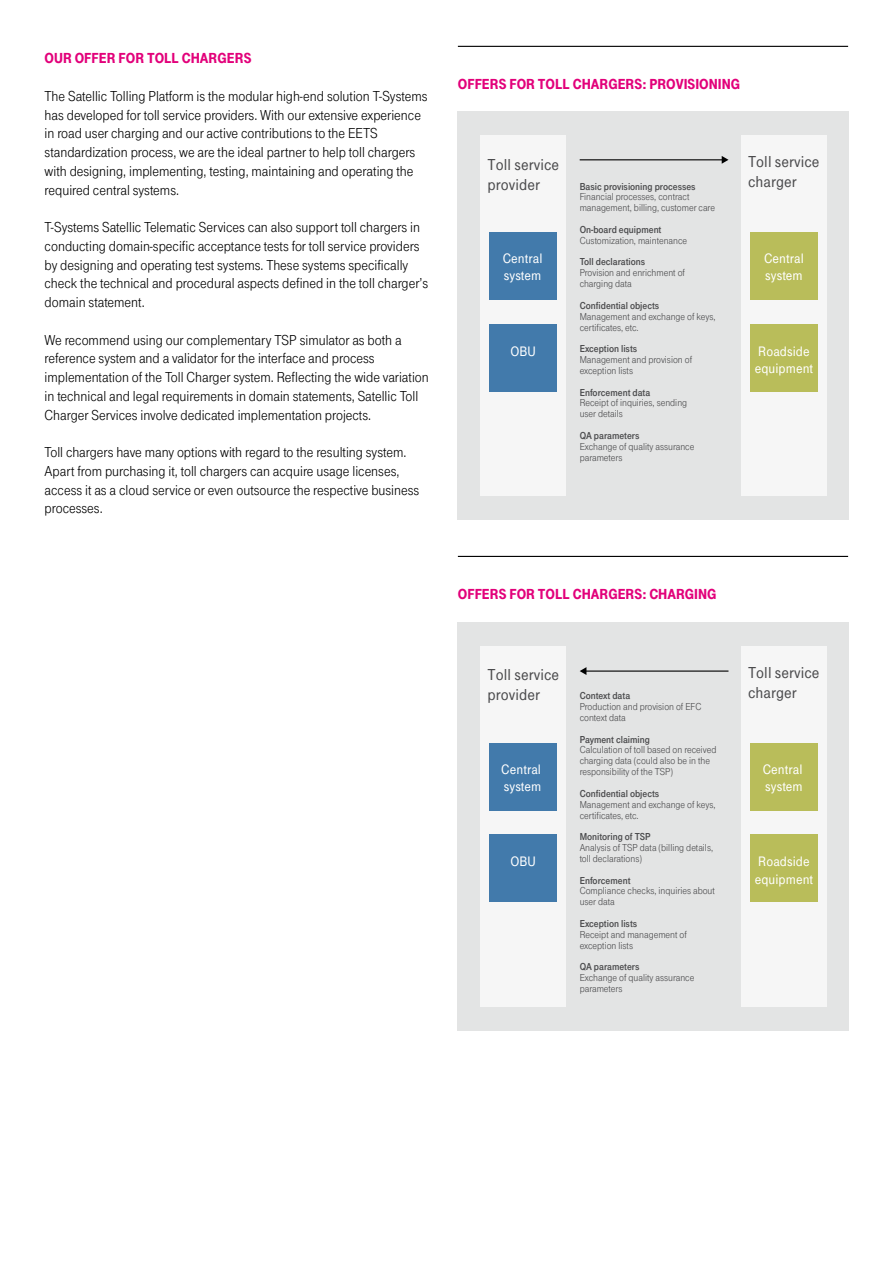
<style>
.page{position:relative;width:893px;height:1263px;background:#fff}
.page>*{position:absolute;margin:0;border:0;box-sizing:border-box;transform-origin:0 0}
.t1{font:16.5px/19.8px "Tele Grotesk Halb";letter-spacing:.005em;color:#4b4b4d}
.t2{font:15px/18.8px "Tele Grotesk Norm";color:#000}
.t3{font:900 15px "Tele Grotesk Headline";color:#e2007a}
.t4{font:14.25px/17.1px "Tele Grotesk Halb";letter-spacing:.005em;color:#fff}
.t5{font:10.5px/10.8px "Tele Grotesk Norm";color:#4b4b4d}
.t6{font:10.5px "Tele Grotesk Fett";color:#4b4b4d}
</style>
<div class="page">
<div style="left:458px;top:112px;width:391px;height:408px;background:#e3e4e4"></div>
<div style="left:480px;top:135px;width:85px;height:361px;background:#f6f6f6"></div>
<hr style="left:580px;top:159px;width:143px;height:1px;background:#000">
<svg style="left:722px;top:156px;width:6px;height:8px"></svg>
<div style="left:741px;top:135px;width:85px;height:361px;background:#f6f6f6"></div>
<div style="left:750px;top:232px;width:68px;height:68px;background:#b9bd5a"></div>
<div style="left:750px;top:324px;width:68px;height:67px;background:#b9bd5a"></div>
<div style="left:489px;top:232px;width:67px;height:68px;background:#427aab"></div>
<div style="left:489px;top:324px;width:67px;height:67px;background:#427aab"></div>
<div style="left:458px;top:622px;width:391px;height:408px;background:#e3e4e4"></div>
<div style="left:480px;top:646px;width:85px;height:361px;background:#f6f6f6"></div>
<div style="left:741px;top:646px;width:85px;height:361px;background:#f6f6f6"></div>
<div style="left:750px;top:743px;width:68px;height:67px;background:#b9bd5a"></div>
<div style="left:750px;top:834px;width:68px;height:68px;background:#b9bd5a"></div>
<div style="left:489px;top:743px;width:67px;height:67px;background:#427aab"></div>
<div style="left:489px;top:834px;width:67px;height:68px;background:#427aab"></div>
<hr style="left:585px;top:670px;width:143px;height:2px;background:#000">
<svg style="left:580px;top:667px;width:6px;height:8px"></svg>
<hr style="left:458px;top:556px;width:390px;height:1px;background:#000">
<hr style="left:458px;top:46px;width:390px;height:1px;background:#000">
<p class="t3" style="left:45px;top:50px;width:208px">OUR OFFER FOR TOLL CHARGERS</p>
<p class="t2" style="left:45px;top:87px;width:384px">The Satellic Tolling Platform is the modular high-end solution T-Systems has developed for toll service providers. With our extensive experience in road user charging and our active contributions to the EETS standardization process, we are the ideal partner to help toll chargers with designing, implementing, testing, maintaining and operating the required central systems.</p>
<p class="t2" style="left:45px;top:218px;width:385px">T-Systems Satellic Telematic Services can also support toll chargers in conducting domain-specific acceptance tests for toll service providers by designing and operating test systems. These systems specifically check the technical and procedural aspects defined in the toll charger’s domain statement.</p>
<p class="t2" style="left:45px;top:331px;width:386px">We recommend using our complementary TSP simulator as both a reference system and a validator for the interface and process implementation of the Toll Charger system. Reflecting the wide variation in technical and legal requirements in domain statements, Satellic Toll Charger Services involve dedicated implementation projects.</p>
<p class="t2" style="left:45px;top:443px;width:376px">Toll chargers have many options with regard to the resulting system.<br>Apart from purchasing it, toll chargers can acquire usage licenses, access it as a cloud service or even outsource the respective business processes.</p>
<p class="t3" style="left:458px;top:76px;width:284px">OFFERS FOR TOLL CHARGERS: PROVISIONING</p>
<p class="t1" style="left:488px;top:155px;width:73px">Toll service provider</p>
<p class="t4" style="left:503px;top:250px;width:41px">Central system</p>
<p class="t4" style="left:510px;top:343px;width:27px">OBU</p>
<p class="t6" style="left:580px;top:180px;width:117px">Basic provisioning processes</p>
<p class="t5" style="left:580px;top:192px;width:137px">Financial processes, contract management, billing, customer care</p>
<p class="t6" style="left:580px;top:224px;width:83px">On-board equipment</p>
<p class="t5" style="left:580px;top:235px;width:109px">Customization, maintenance</p>
<p class="t6" style="left:580px;top:256px;width:67px">Toll declarations</p>
<p class="t5" style="left:580px;top:268px;width:107px">Provision and enrichment of charging data</p>
<p class="t6" style="left:580px;top:299px;width:81px">Confidential objects</p>
<p class="t5" style="left:580px;top:311px;width:137px">Management and exchange of keys, certificates, etc.</p>
<p class="t6" style="left:580px;top:343px;width:59px">Exception lists</p>
<p class="t5" style="left:580px;top:354px;width:114px">Management and provision of exception lists</p>
<p class="t6" style="left:580px;top:386px;width:72px">Enforcement data</p>
<p class="t5" style="left:580px;top:398px;width:109px">Receipt of inquiries, sending user details</p>
<p class="t6" style="left:580px;top:430px;width:61px">QA parameters</p>
<p class="t5" style="left:580px;top:441px;width:116px">Exchange of quality assurance parameters</p>
<p class="t1" style="left:748px;top:152px;width:73px">Toll service charger</p>
<p class="t4" style="left:764px;top:250px;width:41px">Central system</p>
<p class="t4" style="left:755px;top:343px;width:60px">Roadside equipment</p>
<p class="t3" style="left:458px;top:586px;width:260px">OFFERS FOR TOLL CHARGERS: CHARGING</p>
<p class="t1" style="left:488px;top:665px;width:73px">Toll service provider</p>
<p class="t1" style="left:748px;top:663px;width:73px">Toll service charger</p>
<p class="t6" style="left:580px;top:690px;width:52px">Context data</p>
<p class="t5" style="left:580px;top:701px;width:123px">Production and provision of EFC context data</p>
<p class="t6" style="left:580px;top:733px;width:72px">Payment claiming</p>
<p class="t5" style="left:580px;top:745px;width:138px">Calculation of toll based on received charging data (could also be in the responsibility of the TSP)</p>
<p class="t6" style="left:580px;top:787px;width:81px">Confidential objects</p>
<p class="t5" style="left:580px;top:799px;width:137px">Management and exchange of keys, certificates, etc.</p>
<p class="t6" style="left:580px;top:831px;width:73px">Monitoring of TSP</p>
<p class="t5" style="left:580px;top:842px;width:135px">Analysis of TSP data (billing details, toll declarations)</p>
<p class="t6" style="left:580px;top:874px;width:52px">Enforcement</p>
<p class="t5" style="left:580px;top:886px;width:137px">Compliance checks, inquiries about user data</p>
<p class="t6" style="left:580px;top:917px;width:59px">Exception lists</p>
<p class="t5" style="left:580px;top:929px;width:109px">Receipt and management of exception lists</p>
<p class="t6" style="left:580px;top:961px;width:61px">QA parameters</p>
<p class="t5" style="left:580px;top:972px;width:116px">Exchange of quality assurance parameters</p>
<p class="t4" style="left:501px;top:761px;width:42px">Central system</p>
<p class="t4" style="left:763px;top:761px;width:42px">Central system</p>
<p class="t4" style="left:510px;top:853px;width:27px">OBU</p>
<p class="t4" style="left:755px;top:853px;width:60px">Roadside equipment</p>
</div>
